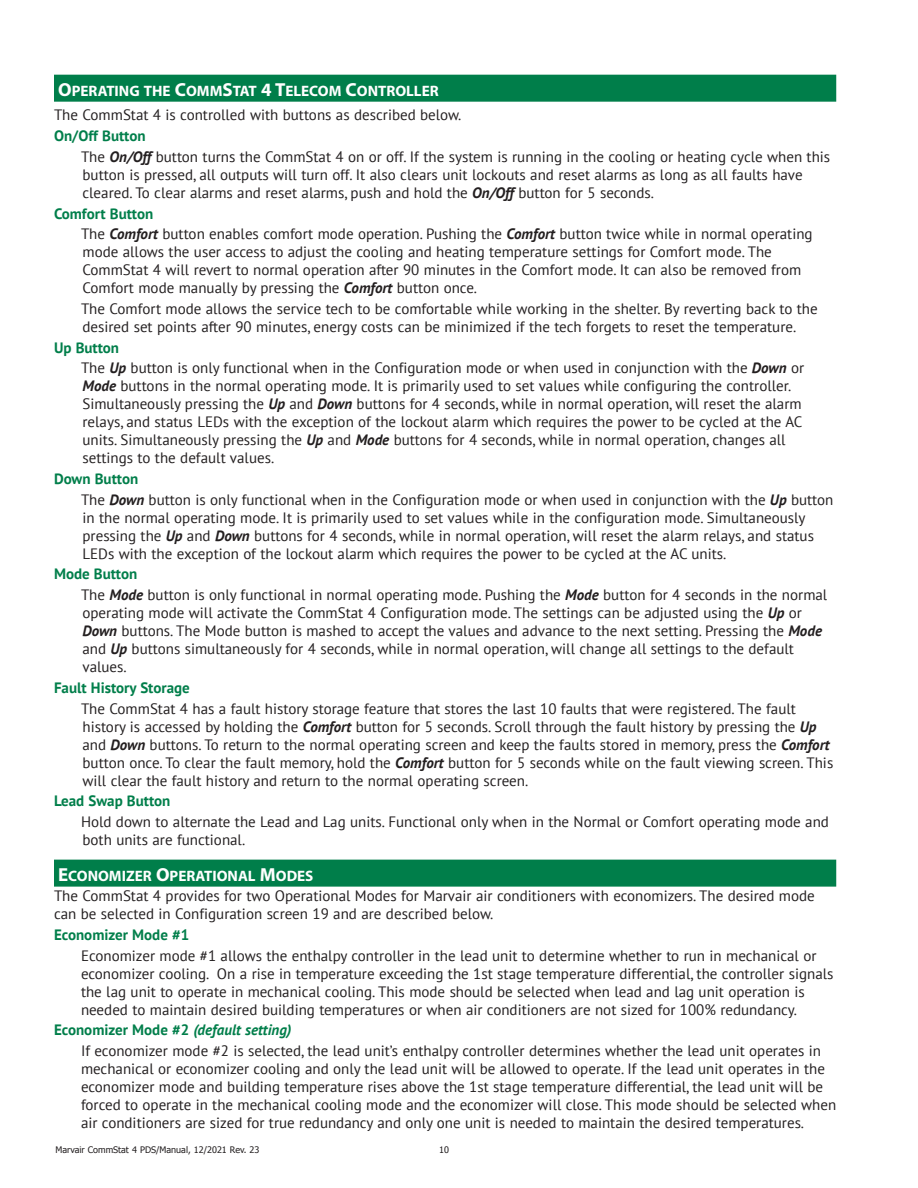
<style>
.page{position:relative;width:918px;height:1188px;background:#fff}
.page>*{position:absolute;margin:0;border:0;box-sizing:border-box;transform-origin:0 0}
.subhead{font:15.15px "Myriad Pro Bold SC800";color:#fff}
.bullet_points{font:15px/18px "PT Sans";color:#231f20}
.bullet_points-2{font:700 15px "PT Sans";color:#007e4a}
.t1{font:9px "Tahoma";color:#231f20}
.s1{font-size:18.9px}
.s2{font-weight:700;font-style:italic}
.s3{font-style:italic}
</style>
<div class="page">
<div style="left:54px;top:75px;width:782px;height:27px;background:#007e4a"></div>
<div style="left:54px;top:860px;width:782px;height:27px;background:#007e4a"></div>
<p class="subhead" style="left:58px;top:81px;width:382px"><span class="s1">O</span>PERATING THE <span class="s1">C</span>OMM<span class="s1">S</span>TAT <span class="s1">4 T</span>ELECOM <span class="s1">C</span>ONTROLLER</p>
<p class="bullet_points" style="left:54px;top:106px;width:409px">The CommStat 4 is controlled with buttons as described below.</p>
<p class="bullet_points-2" style="left:54px;top:126px;width:93px">On/Off Button</p>
<p class="bullet_points" style="left:81px;top:147px;width:751px">The <span class="s2">On/Off</span> button turns the CommStat 4 on or off. If the system is running in the cooling or heating cycle when this button is pressed, all outputs will turn off. It also clears unit lockouts and reset alarms as long as all faults have cleared. To clear alarms and reset alarms, push and hold the <span class="s2">On/Off</span> button for 5 seconds.</p>
<p class="bullet_points-2" style="left:54px;top:203px;width:101px">Comfort Button</p>
<p class="bullet_points" style="left:81px;top:225px;width:733px">The <span class="s2">Comfort</span> button enables comfort mode operation. Pushing the <span class="s2">Comfort</span> button twice while in normal operating mode allows the user access to adjust the cooling and heating temperature settings for Comfort mode. The CommStat 4 will revert to normal operation after 90 minutes in the Comfort mode. It can also be removed from Comfort mode manually by pressing the <span class="s2">Comfort</span> button once.</p>
<p class="bullet_points" style="left:81px;top:299px;width:738px">The Comfort mode allows the service tech to be comfortable while working in the shelter. By reverting back to the desired set points after 90 minutes, energy costs can be minimized if the tech forgets to reset the temperature.</p>
<p class="bullet_points-2" style="left:54px;top:337px;width:67px">Up Button</p>
<p class="bullet_points" style="left:81px;top:359px;width:725px">The <span class="s2">Up</span> button is only functional when in the Configuration mode or when used in conjunction with the <span class="s2">Down</span> or <span class="s2">Mode</span> buttons in the normal operating mode. It is primarily used to set values while configuring the controller.<br>Simultaneously pressing the <span class="s2">Up</span> and <span class="s2">Down</span> buttons for 4 seconds, while in normal operation, will reset the alarm relays, and status LEDs with the exception of the lockout alarm which requires the power to be cycled at the AC units. Simultaneously pressing the <span class="s2">Up</span> and <span class="s2">Mode</span> buttons for 4 seconds, while in normal operation, changes all settings to the default values.</p>
<p class="bullet_points-2" style="left:54px;top:469px;width:86px">Down Button</p>
<p class="bullet_points" style="left:81px;top:490px;width:754px">The <span class="s2">Down</span> button is only functional when in the Configuration mode or when used in conjunction with the <span class="s2">Up</span> button in the normal operating mode. It is primarily used to set values while in the configuration mode. Simultaneously pressing the <span class="s2">Up</span> and <span class="s2">Down</span> buttons for 4 seconds, while in normal operation, will reset the alarm relays, and status LEDs with the exception of the lockout alarm which requires the power to be cycled at the AC units.</p>
<p class="bullet_points-2" style="left:54px;top:564px;width:85px">Mode Button</p>
<p class="bullet_points" style="left:81px;top:586px;width:748px">The <span class="s2">Mode</span> button is only functional in normal operating mode. Pushing the <span class="s2">Mode</span> button for 4 seconds in the normal operating mode will activate the CommStat 4 Configuration mode. The settings can be adjusted using the <span class="s2">Up</span> or <span class="s2">Down</span> buttons. The Mode button is mashed to accept the values and advance to the next setting. Pressing the <span class="s2">Mode </span>and <span class="s2">Up</span> buttons simultaneously for 4 seconds, while in normal operation, will change all settings to the default values.</p>
<p class="bullet_points-2" style="left:54px;top:678px;width:137px">Fault History Storage</p>
<p class="bullet_points" style="left:81px;top:699px;width:754px">The CommStat 4 has a fault history storage feature that stores the last 10 faults that were registered. The fault history is accessed by holding the <span class="s2">Comfort</span> button for 5 seconds. Scroll through the fault history by pressing the <span class="s2">Up </span>and <span class="s2">Down</span> buttons. To return to the normal operating screen and keep the faults stored in memory, press the <span class="s2">Comfort </span>button once. To clear the fault memory, hold the <span class="s2">Comfort</span> button for 5 seconds while on the fault viewing screen. This will clear the fault history and return to the normal operating screen.</p>
<p class="bullet_points-2" style="left:54px;top:791px;width:118px">Lead Swap Button</p>
<p class="bullet_points" style="left:81px;top:812px;width:749px">Hold down to alternate the Lead and Lag units. Functional only when in the Normal or Comfort operating mode and both units are functional.</p>
<p class="subhead" style="left:58px;top:866px;width:257px"><span class="s1">E</span>CONOMIZER <span class="s1">O</span>PERATIONAL <span class="s1">M</span>ODES</p>
<p class="bullet_points" style="left:54px;top:887px;width:762px">The CommStat 4 provides for two Operational Modes for Marvair air conditioners with economizers. The desired mode can be selected in Configuration screen 19 and are described below.</p>
<p class="bullet_points-2" style="left:54px;top:925px;width:137px">Economizer Mode #1</p>
<p class="bullet_points" style="left:81px;top:946px;width:754px">Economizer mode #1 allows the enthalpy controller in the lead unit to determine whether to run in mechanical or economizer cooling. On a rise in temperature exceeding the 1st stage temperature differential, the controller signals the lag unit to operate in mechanical cooling. This mode should be selected when lead and lag unit operation is needed to maintain desired building temperatures or when air conditioners are not sized for 100% redundancy.</p>
<p class="bullet_points-2" style="left:54px;top:1020px;width:239px">Economizer Mode #2 <span class="s3">(default setting)</span></p>
<p class="bullet_points" style="left:81px;top:1042px;width:757px">If economizer mode #2 is selected, the lead unit’s enthalpy controller determines whether the lead unit operates in mechanical or economizer cooling and only the lead unit will be allowed to operate. If the lead unit operates in the economizer mode and building temperature rises above the 1st stage temperature differential, the lead unit will be forced to operate in the mechanical cooling mode and the economizer will close. This mode should be selected when air conditioners are sized for true redundancy and only one unit is needed to maintain the desired temperatures.</p>
<p class="t1" style="left:56px;top:1144px;width:205px">Marvair CommStat 4 PDS/Manual, 12/2021 Rev. 23</p>
<p class="t1" style="left:439px;top:1144px;width:11px">10</p>
</div>
